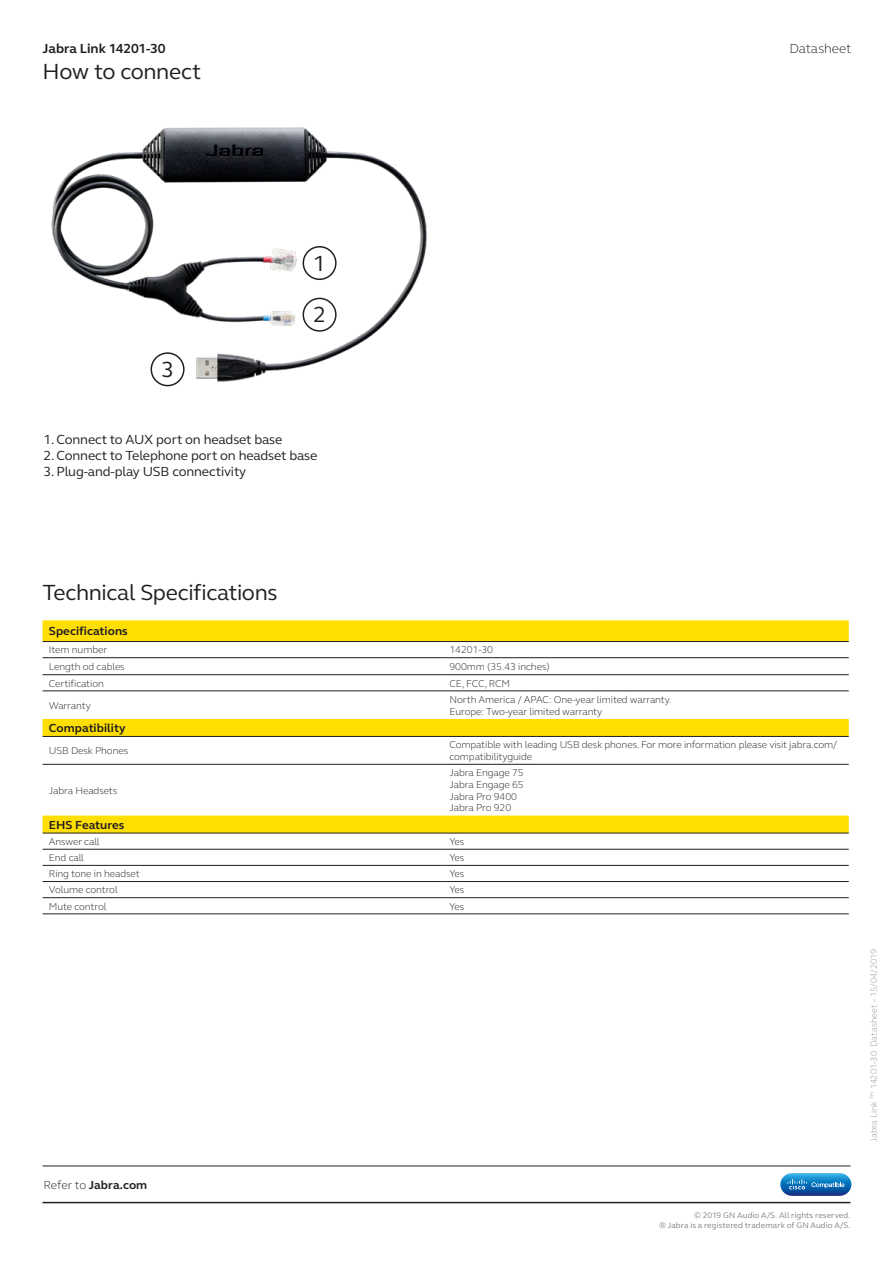
<style>
.page{position:relative;width:893px;height:1263px;background:#fff}
.page>*{position:absolute;margin:0;border:0;box-sizing:border-box;transform-origin:0 0}
.t1{font:22.5px "GN Elliot";letter-spacing:-.02em;color:#231f20}
.jabra_body_copy{font:13.5px "GN Elliot";letter-spacing:-.01em;color:#231f20}
.t2{font:700 13.5px "GN Elliot";letter-spacing:-.005em;color:#231f20}
.t3{font:300 13.5px "GN Elliot";letter-spacing:-.005em;color:#231f20}
.jabra_table_copy{font:700 12px "GN Elliot";letter-spacing:.005em;color:#231f20}
.jabra_table_copy-2{font:300 10.2px/11.7px "GN Elliot";letter-spacing:-.01em;color:#231f20}
.jabra_table_copy-3{font:300 9px "GN Elliot";letter-spacing:.005em;color:#939598}
.t4{font:8.25px "GN Elliot";letter-spacing:.01em;color:#808285}
.s1{font-weight:300}
</style>
<div class="page">
<hr style="left:43px;top:1202px;width:807px;height:1px;background:#231f20">
<hr style="left:43px;top:1165px;width:807px;height:1px;background:#231f20">
<svg style="left:43px;top:620px;width:806px;height:213px"></svg>
<hr style="left:443px;top:690px;width:406px;height:1px;background:#231f20">
<hr style="left:443px;top:736px;width:406px;height:1px;background:#231f20">
<hr style="left:443px;top:833px;width:406px;height:1px;background:#231f20">
<hr style="left:43px;top:690px;width:400px;height:1px;background:#231f20">
<hr style="left:43px;top:736px;width:400px;height:1px;background:#231f20">
<hr style="left:43px;top:833px;width:400px;height:1px;background:#231f20">
<hr style="left:443px;top:641px;width:406px;height:1px;background:#231f20">
<hr style="left:443px;top:657px;width:406px;height:1px;background:#231f20">
<hr style="left:443px;top:674px;width:406px;height:1px;background:#231f20">
<hr style="left:443px;top:764px;width:406px;height:1px;background:#231f20">
<hr style="left:443px;top:849px;width:406px;height:1px;background:#231f20">
<hr style="left:443px;top:865px;width:406px;height:1px;background:#231f20">
<hr style="left:443px;top:881px;width:406px;height:1px;background:#231f20">
<hr style="left:443px;top:897px;width:406px;height:1px;background:#231f20">
<hr style="left:443px;top:913px;width:406px;height:1px;background:#231f20">
<hr style="left:43px;top:641px;width:400px;height:1px;background:#231f20">
<hr style="left:43px;top:657px;width:400px;height:1px;background:#231f20">
<hr style="left:43px;top:674px;width:400px;height:1px;background:#231f20">
<hr style="left:43px;top:764px;width:400px;height:1px;background:#231f20">
<hr style="left:43px;top:849px;width:400px;height:1px;background:#231f20">
<hr style="left:43px;top:865px;width:400px;height:1px;background:#231f20">
<hr style="left:43px;top:881px;width:400px;height:1px;background:#231f20">
<hr style="left:43px;top:897px;width:400px;height:1px;background:#231f20">
<hr style="left:43px;top:913px;width:400px;height:1px;background:#231f20">
<svg style="left:780px;top:1173px;width:71px;height:23px"></svg>
<img style="left:51px;top:127px;width:376px;height:260px">
<div style="left:303px;top:246px;width:34px;height:34px;border:2px solid #231f20;border-radius:50%"></div>
<div style="left:303px;top:298px;width:34px;height:34px;border:2px solid #231f20;border-radius:50%"></div>
<div style="left:151px;top:352px;width:34px;height:34px;border:2px solid #231f20;border-radius:50%"></div>
<p class="t2" style="left:43px;top:39px;width:125px">Jabra Link 14201-30</p>
<p class="t3" style="left:789px;top:39px;width:64px">Datasheet</p>
<p class="t1" style="left:43px;top:56px;width:160px">How to connect</p>
<p class="t1" style="left:161px;top:355px;width:14px">3</p>
<p class="t1" style="left:313px;top:248px;width:14px">1</p>
<p class="t1" style="left:313px;top:299px;width:14px">2</p>
<p class="jabra_body_copy" style="left:43px;top:430px;width:240px">1. Connect to AUX port on headset base</p>
<p class="jabra_body_copy" style="left:43px;top:446px;width:275px">2. Connect to Telephone port on headset base</p>
<p class="jabra_body_copy" style="left:43px;top:463px;width:204px">3. Plug-and-play USB connectivity</p>
<p class="t1" style="left:43px;top:577px;width:236px">Technical Specifications</p>
<p class="jabra_table_copy" style="left:49px;top:623px;width:80px">Specifications</p>
<p class="jabra_table_copy-2" style="left:49px;top:644px;width:60px">Item number</p>
<p class="jabra_table_copy-2" style="left:449px;top:644px;width:45px">14201-30</p>
<p class="jabra_table_copy-2" style="left:49px;top:660px;width:77px">Length od cables</p>
<p class="jabra_table_copy-2" style="left:449px;top:660px;width:102px">900mm (35.43 inches)</p>
<p class="jabra_table_copy-2" style="left:49px;top:677px;width:56px">Certification</p>
<p class="jabra_table_copy-2" style="left:449px;top:677px;width:62px">CE, FCC, RCM</p>
<p class="jabra_table_copy-2" style="left:49px;top:699px;width:43px">Warranty</p>
<p class="jabra_table_copy-2" style="left:449px;top:693px;width:224px">North America / APAC: One-year limited warranty.</p>
<p class="jabra_table_copy-2" style="left:449px;top:705px;width:154px">Europe: Two-year limited warranty</p>
<p class="jabra_table_copy" style="left:49px;top:720px;width:78px">Compatibility</p>
<p class="jabra_table_copy-2" style="left:49px;top:744px;width:81px">USB Desk Phones</p>
<p class="jabra_table_copy-2" style="left:449px;top:739px;width:389px">Compatible with leading USB desk phones. For more information please visit jabra.com/ compatibilityguide</p>
<p class="jabra_table_copy-2" style="left:49px;top:784px;width:70px">Jabra Headsets</p>
<p class="jabra_table_copy-2" style="left:449px;top:766px;width:76px">Jabra Engage 75</p>
<p class="jabra_table_copy-2" style="left:449px;top:778px;width:76px">Jabra Engage 65</p>
<p class="jabra_table_copy-2" style="left:449px;top:790px;width:69px">Jabra Pro 9400</p>
<p class="jabra_table_copy-2" style="left:449px;top:802px;width:63px">Jabra Pro 920</p>
<p class="jabra_table_copy" style="left:49px;top:817px;width:77px">EHS Features</p>
<p class="jabra_table_copy-2" style="left:49px;top:835px;width:52px">Answer call</p>
<p class="jabra_table_copy-2" style="left:449px;top:835px;width:16px">Yes</p>
<p class="jabra_table_copy-2" style="left:49px;top:851px;width:37px">End call</p>
<p class="jabra_table_copy-2" style="left:449px;top:851px;width:16px">Yes</p>
<p class="jabra_table_copy-2" style="left:49px;top:868px;width:92px">Ring tone in headset</p>
<p class="jabra_table_copy-2" style="left:449px;top:868px;width:16px">Yes</p>
<p class="jabra_table_copy-2" style="left:49px;top:884px;width:70px">Volume control</p>
<p class="jabra_table_copy-2" style="left:449px;top:884px;width:16px">Yes</p>
<p class="jabra_table_copy-2" style="left:49px;top:900px;width:59px">Mute control</p>
<p class="jabra_table_copy-2" style="left:449px;top:900px;width:16px">Yes</p>
<p class="jabra_table_copy" style="left:43px;top:1177px;width:105px"><span class="s1">Refer to</span> Jabra.com</p>
<p class="t4" style="left:694px;top:1210px;width:158px">© 2019 GN Audio A/S. All rights reserved.</p>
<p class="t4" style="left:659px;top:1220px;width:193px">® Jabra is a registered trademark of GN Audio A/S.</p>
<p class="jabra_table_copy-3" style="left:868px;top:1142px;width:195px;rotate:-90deg">Jabra Link <sup>TM</sup> 14201-30 Datasheet – 15/04/2019</p>
</div>
